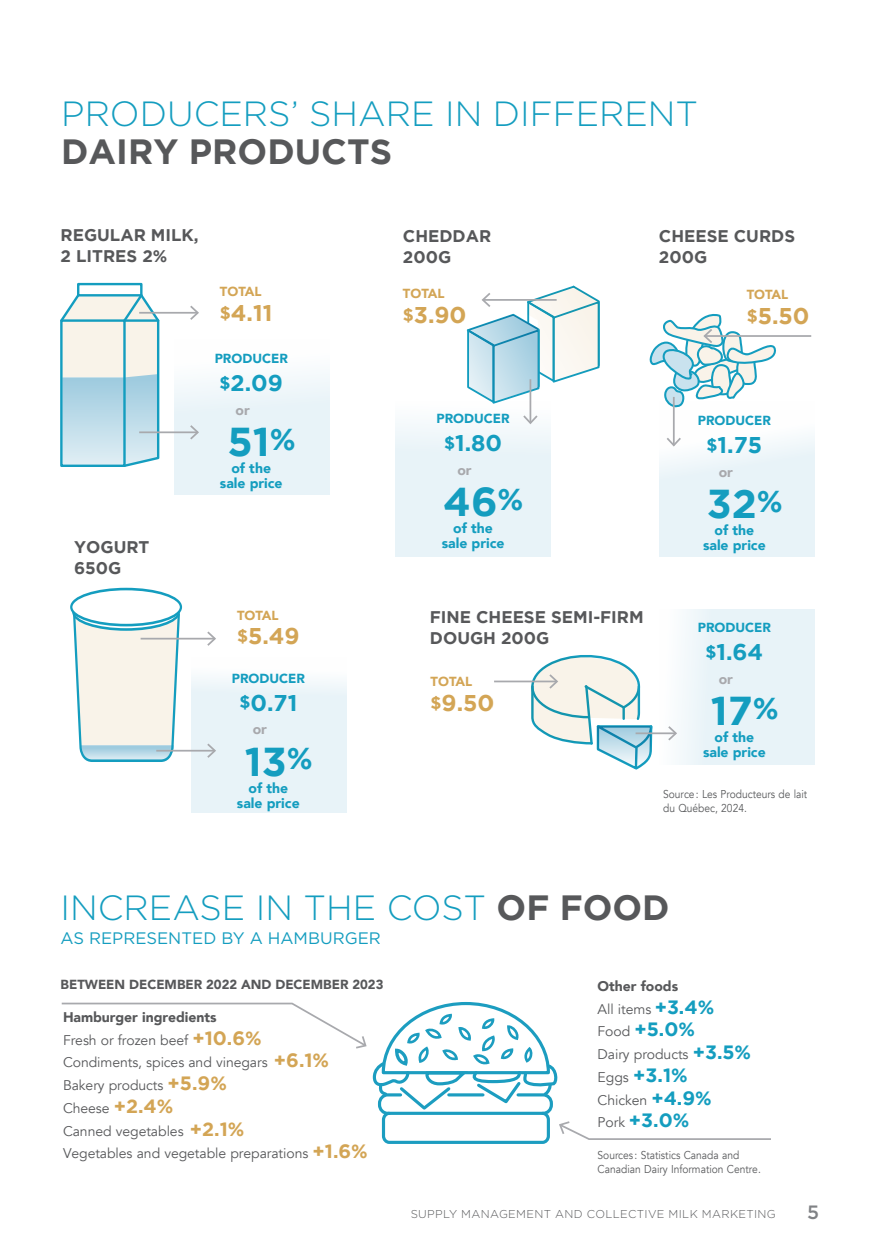
<style>
.page{position:relative;width:882px;height:1260px;background:#fff}
.page>*{position:absolute;margin:0;border:0;box-sizing:border-box;transform-origin:0 0}
.t1{font:700 40.25px "Gotham";color:#149dbf}
.t2{font:300 35px "Gotham";color:#149dbf}
.t3{font:700 35px "Gotham";color:#57585a}
.t4{font:700 22.75px "Gotham";color:#149dbf}
.t5{font:700 22.75px "Gotham";color:#d3a555}
.t6{font:700 19.25px "Gotham";color:#149dbf}
.t7{font:500 19.25px "Gotham";color:#808285}
.t8{font:700 16.8px/21px "Gotham";color:#57585a}
.t9{font:16.62px "Gotham";color:#149dbf}
.t10{font:14px/22.8px "Avenir";letter-spacing:-.005em;color:#57585a}
.t11{font:900 14px/14.9px "Avenir";color:#149dbf;text-align:center}
.t12{font:900 14px/22.8px "Avenir";letter-spacing:-.005em;color:#57585a}
.t13{font:900 14px "Avenir";color:#a8a9ad}
.t14{font:900 13.12px "Avenir";color:#149dbf}
.t15{font:900 13.12px "Avenir";color:#57585a}
.t16{font:900 13.12px "Avenir";color:#d3a555}
.t17{font:11.38px/14px "Avenir";color:#57585a;scale:.9 1}
.t18{font:300 11.38px "Gotham";letter-spacing:.03em;color:#57585a}
.s1{font-size:17.15px}
.s2{font-weight:700;color:#57585a}
.s3{font-weight:900}
.s4{font-family:"Gotham";font-weight:700;font-size:19.25px;color:#d3a555}
.s5{font-weight:400}
.s6{font-family:"Gotham";font-weight:700;font-size:19.25px;color:#149dbf}
.s7{font-family:"Avenir";font-weight:400;font-size:14px;color:#57585a}
</style>
<div class="page">
<div style="left:382px;top:1112px;width:168px;height:32px;border:3px solid #1c9dc0;border-radius:6px"></div>
<div style="left:378px;top:1093px;width:175px;height:22px;border:3px solid #1c9dc0;border-radius:8px"></div>
<svg style="left:61px;top:1002px;width:497px;height:110px"></svg>
<svg style="left:559px;top:1121px;width:212px;height:19px"></svg>
<div style="left:395px;top:402px;width:155px;height:155px;background:#e8f3f8"></div>
<svg style="left:60px;top:295px;width:101px;height:172px;background:#c8e0e6"></svg>
<div style="left:77px;top:283px;width:66px;height:14px;border:2px solid #149dbf"></div>
<hr style="left:124px;top:319px;width:34px;height:3px;background:#149dbf">
<hr style="left:139px;top:312px;width:59px;height:2px;background:#a8a9ad">
<svg style="left:188px;top:305px;width:11px;height:15px"></svg>
<div style="left:175px;top:339px;width:155px;height:155px;background:linear-gradient(to bottom,#fbfdfd,#e1f0f6)"></div>
<hr style="left:139px;top:431px;width:59px;height:2px;background:#a8a9ad">
<svg style="left:188px;top:423px;width:12px;height:18px"></svg>
<div style="left:192px;top:658px;width:155px;height:155px;background:#e8f3f8"></div>
<svg style="left:73px;top:612px;width:108px;height:150px;background:#e3ebe7"></svg>
<div style="left:72px;top:594px;width:108px;height:37px;border:2px solid #149dbf;border-radius:50%"></div>
<div style="left:71px;top:589px;width:110px;height:36px;background:#fff;border-radius:50%"></div>
<div style="left:70px;top:588px;width:112px;height:38px;border:2px solid #149dbf;border-radius:50%"></div>
<hr style="left:141px;top:638px;width:74px;height:2px;background:#a8a9ad">
<svg style="left:205px;top:631px;width:11px;height:15px"></svg>
<hr style="left:156px;top:750px;width:59px;height:2px;background:#a8a9ad">
<svg style="left:205px;top:743px;width:11px;height:15px"></svg>
<svg style="left:463px;top:285px;width:137px;height:120px"></svg>
<div style="left:660px;top:402px;width:155px;height:155px;background:linear-gradient(to bottom,#fdfdfe,#e1eff6)"></div>
<hr style="left:705px;top:335px;width:106px;height:2px;background:#a8a9ad">
<svg style="left:649px;top:313px;width:128px;height:96px"></svg>
<hr style="left:673px;top:397px;width:2px;height:48px;background:#a8a9ad">
<svg style="left:665px;top:436px;width:18px;height:12px"></svg>
<hr style="left:530px;top:379px;width:1px;height:44px;background:#a8a9ad">
<svg style="left:521px;top:414px;width:18px;height:12px"></svg>
<div style="left:659px;top:609px;width:155px;height:155px;background:#e8f3f8"></div>
<hr style="left:636px;top:732px;width:40px;height:2px;background:#a8a9ad">
<svg style="left:666px;top:724px;width:12px;height:18px"></svg>
<hr style="left:494px;top:681px;width:63px;height:1px;background:#a8a9ad">
<svg style="left:524px;top:655px;width:130px;height:115px"></svg>
<h2 class="t2" style="left:61px;top:98px;width:638px">PRODUCERS’ SHARE IN DIFFERENT</h2>
<h2 class="t3" style="left:61px;top:137px;width:332px">DAIRY PRODUCTS</h2>
<p class="t8" style="left:61px;top:225px;width:140px">REGULAR MILK,<br>2 LITRES 2%</p>
<p class="t16" style="left:220px;top:286px;width:43px">TOTAL</p>
<h3 class="t5" style="left:220px;top:303px;width:54px"><span class="s1">$</span>4.11</h3>
<p class="t14" style="left:215px;top:353px;width:75px">PRODUCER</p>
<h3 class="t4" style="left:220px;top:373px;width:65px"><span class="s1">$</span>2.09</h3>
<p class="t13" style="left:236px;top:403px;width:16px">or</p>
<h1 class="t1" style="left:227px;top:425px;width:70px">51<sup>%</sup></h1>
<p class="t11" style="left:220px;top:462px;width:64px">of the sale price</p>
<p class="t8" style="left:74px;top:538px;width:77px">YOGURT<br>650G</p>
<p class="t16" style="left:237px;top:609px;width:43px">TOTAL</p>
<h3 class="t5" style="left:237px;top:627px;width:64px"><span class="s1">$</span>5.49</h3>
<p class="t14" style="left:232px;top:672px;width:75px">PRODUCER</p>
<h3 class="t4" style="left:239px;top:693px;width:59px"><span class="s1">$</span>0.71</h3>
<p class="t13" style="left:253px;top:723px;width:16px">or</p>
<h1 class="t1" style="left:245px;top:745px;width:69px">13<sup>%</sup></h1>
<p class="t11" style="left:237px;top:782px;width:64px">of the sale price</p>
<p class="t8" style="left:403px;top:227px;width:90px">CHEDDAR<br>200G</p>
<p class="t16" style="left:403px;top:288px;width:43px">TOTAL</p>
<h3 class="t5" style="left:403px;top:305px;width:65px"><span class="s1">$</span>3.90</h3>
<p class="t8" style="left:659px;top:226px;width:138px">CHEESE CURDS<br>200G</p>
<p class="t16" style="left:747px;top:289px;width:43px">TOTAL</p>
<h3 class="t5" style="left:747px;top:307px;width:64px"><span class="s1">$</span>5.50</h3>
<p class="t14" style="left:437px;top:413px;width:75px">PRODUCER</p>
<h3 class="t4" style="left:444px;top:434px;width:60px"><span class="s1">$</span>1.80</h3>
<p class="t14" style="left:698px;top:415px;width:75px">PRODUCER</p>
<h3 class="t4" style="left:707px;top:435px;width:57px"><span class="s1">$</span>1.75</h3>
<p class="t13" style="left:457px;top:464px;width:16px">or</p>
<p class="t13" style="left:719px;top:465px;width:16px">or</p>
<h1 class="t1" style="left:443px;top:485px;width:82px">46<sup>%</sup></h1>
<h1 class="t1" style="left:707px;top:487px;width:78px">32<sup>%</sup></h1>
<p class="t11" style="left:442px;top:522px;width:64px">of the sale price</p>
<p class="t11" style="left:703px;top:524px;width:64px">of the sale price</p>
<p class="t8" style="left:430px;top:607px;width:215px">FINE CHEESE SEMI-FIRM<br>DOUGH 200G</p>
<p class="t14" style="left:698px;top:622px;width:75px">PRODUCER</p>
<h3 class="t4" style="left:705px;top:642px;width:59px"><span class="s1">$</span>1.64</h3>
<p class="t16" style="left:431px;top:675px;width:43px">TOTAL</p>
<p class="t13" style="left:719px;top:672px;width:16px">or</p>
<h3 class="t5" style="left:431px;top:693px;width:65px"><span class="s1">$</span>9.50</h3>
<h1 class="t1" style="left:711px;top:694px;width:69px">17<sup>%</sup></h1>
<p class="t11" style="left:703px;top:731px;width:64px">of the sale price</p>
<p class="t17" style="left:663px;top:788px;width:162px">Source : Les Producteurs de lait du Québec, 2024.</p>
<h2 class="t2" style="left:61px;top:892px;width:611px">INCREASE IN THE COST <span class="s2">OF FOOD</span></h2>
<p class="t9" style="left:61px;top:931px;width:322px">AS REPRESENTED BY A HAMBURGER</p>
<p class="t15" style="left:61px;top:979px;width:324px">BETWEEN DECEMBER 2022 AND DECEMBER 2023</p>
<p class="t10" style="left:63px;top:1007px;width:306px"><span class="s3">Hamburger ingredients<br></span>Fresh or frozen beef <span class="s4">+10.6%<br></span>Condiments, spices and vinegars <span class="s4">+6.1%<br></span>Bakery products <span class="s4">+5.9%<br></span>Cheese <span class="s4">+2.4%<br></span>Canned vegetables <span class="s4">+2.1%<br></span>Vegetables and vegetable preparations <span class="s4">+1.6%</span></p>
<p class="t12" style="left:598px;top:976px;width:118px">Other foods<br><span class="s5">All items</span> <span class="s6">+3.4%</span></p>
<h3 class="t6" style="left:598px;top:1022px;width:99px"><span class="s7">Food</span> +5.0%</h3>
<p class="t10" style="left:598px;top:1044px;width:155px">Dairy products <span class="s6">+3.5%</span></p>
<h3 class="t6" style="left:598px;top:1067px;width:92px"><span class="s7">Eggs</span> +3.1%</h3>
<p class="t10" style="left:598px;top:1090px;width:116px">Chicken <span class="s6">+4.9%</span></p>
<h3 class="t6" style="left:598px;top:1113px;width:93px"><span class="s7">Pork</span> +3.0%</h3>
<p class="t17" style="left:598px;top:1149px;width:183px">Sources : Statistics Canada and<br>Canadian Dairy Information Centre.</p>
<p class="t18" style="left:411px;top:1209px;width:367px">SUPPLY MANAGEMENT AND COLLECTIVE MILK MARKETING</p>
<h3 class="t7" style="left:807px;top:1203px;width:13px">5</h3>
</div>
